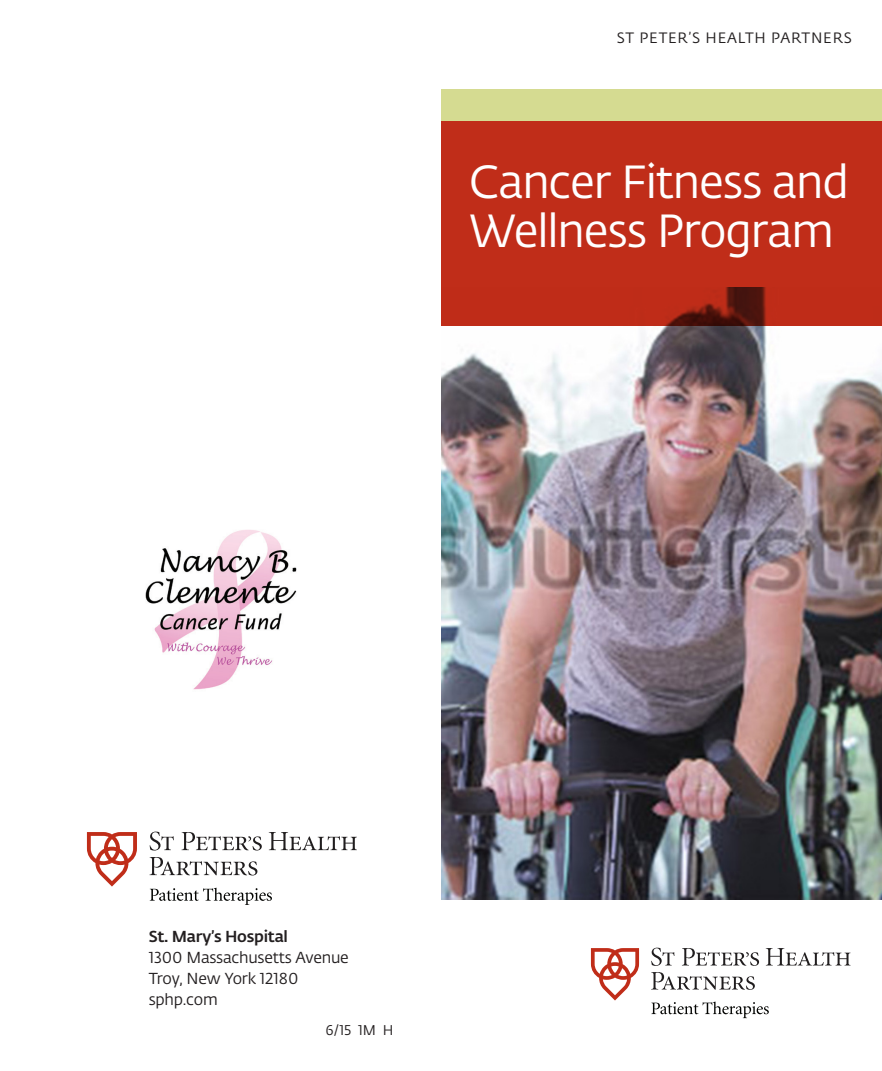
<style>
.page{position:relative;width:882px;height:1071px;background:#fff}
.page>*{position:absolute;margin:0;border:0;box-sizing:border-box;transform-origin:0 0}
.t1{font:46.02px/49px "Fedra Sans Pro";letter-spacing:-.025em;color:#fff}
.t2{font:15.75px "Fedra Sans Pro";letter-spacing:-.015em;color:#231f20}
.t3{font:500 15.75px "Fedra Sans Pro";letter-spacing:-.015em;color:#231f20}
.Body_Copy{font:14.88px "Fedra Sans Pro";letter-spacing:.05em;color:#231f20}
.t4{font:14px "Fedra Sans Pro";color:#231f20}
</style>
<div class="page">
<img style="left:441px;top:326px;width:441px;height:574px">
<div style="left:441px;top:121px;width:441px;height:205px;background:#c02d19"></div>
<div style="left:441px;top:89px;width:441px;height:32px;background:#d5db91"></div>
<svg style="left:591px;top:948px;width:48px;height:53px"></svg>
<svg style="left:651px;top:972px;width:104px;height:18px"></svg>
<svg style="left:766px;top:948px;width:84px;height:17px"></svg>
<svg style="left:651px;top:948px;width:23px;height:18px"></svg>
<svg style="left:682px;top:948px;width:77px;height:18px"></svg>
<svg style="left:651px;top:1002px;width:118px;height:16px"></svg>
<svg style="left:87px;top:832px;width:50px;height:55px"></svg>
<svg style="left:150px;top:857px;width:107px;height:19px"></svg>
<svg style="left:269px;top:832px;width:88px;height:18px"></svg>
<svg style="left:150px;top:832px;width:24px;height:19px"></svg>
<svg style="left:182px;top:832px;width:80px;height:19px"></svg>
<svg style="left:150px;top:888px;width:122px;height:17px"></svg>
<img style="left:145px;top:530px;width:152px;height:160px">
<p class="Body_Copy" style="left:617px;top:28px;width:237px">ST PETER’S HEALTH PARTNERS</p>
<p class="t1" style="left:469px;top:156px;width:382px">Cancer Fitness and<br>Wellness Program</p>
<p class="t3" style="left:149px;top:924px;width:141px">St. Mary’s Hospital</p>
<p class="t2" style="left:149px;top:946px;width:202px">1300 Massachusetts Avenue</p>
<p class="t2" style="left:149px;top:967px;width:151px">Troy, New York 12180</p>
<p class="t2" style="left:149px;top:988px;width:71px">sphp.com</p>
<p class="t4" style="left:325px;top:1020px;width:70px">6/15 1M H</p>
</div>
